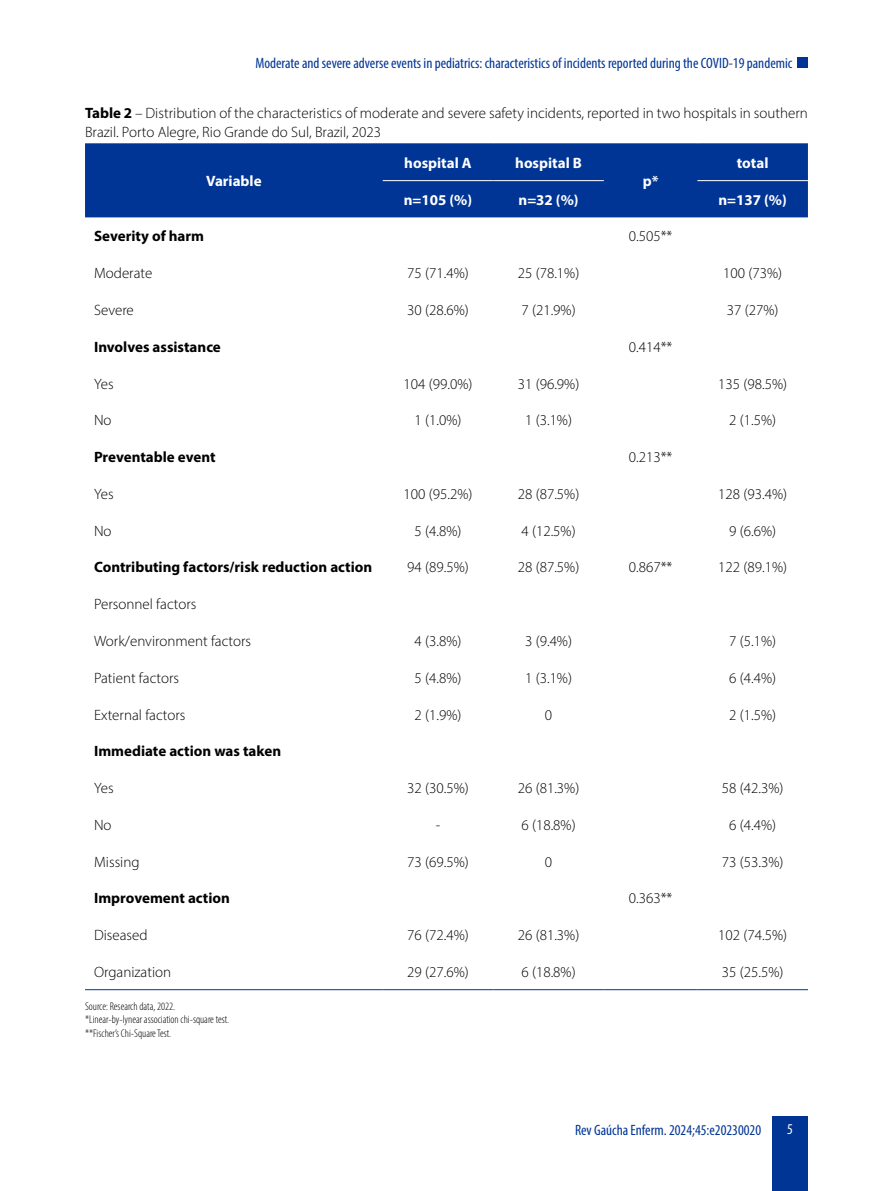
<style>
.page{position:relative;width:893px;height:1191px;background:#fff}
.page>*{position:absolute;margin:0;border:0;box-sizing:border-box;transform-origin:0 0}
.t1{font:300 15px/19.5px "Myriad Pro";color:#000}
.t2{font:condensed 15px "Myriad Pro";color:#003595}
.t3{font:700 15px "Myriad Pro";color:#000}
.t4{font:700 15px "Myriad Pro";color:#fff}
.t5{font:condensed 15px "Myriad Pro";color:#fff}
.t6{font:300 condensed 11.25px/13.5px "Myriad Pro";color:#000}
.s1{font-weight:700}
</style>
<div class="page">
<div style="left:772px;top:1116px;width:36px;height:75px;background:#003595"></div>
<div style="left:798px;top:57px;width:10px;height:11px;background:#003595"></div>
<div style="left:85px;top:144px;width:723px;height:73px;background:#003595"></div>
<hr style="left:85px;top:143px;width:298px;height:1px;background:#003595">
<hr style="left:383px;top:143px;width:110px;height:1px;background:#003595">
<hr style="left:493px;top:143px;width:111px;height:1px;background:#003595">
<hr style="left:604px;top:143px;width:93px;height:1px;background:#003595">
<hr style="left:697px;top:143px;width:111px;height:1px;background:#003595">
<hr style="left:85px;top:989px;width:298px;height:1px;background:#003595">
<hr style="left:383px;top:989px;width:110px;height:1px;background:#003595">
<hr style="left:493px;top:989px;width:111px;height:1px;background:#003595">
<hr style="left:604px;top:989px;width:93px;height:1px;background:#003595">
<hr style="left:697px;top:989px;width:111px;height:1px;background:#003595">
<hr style="left:383px;top:180px;width:110px;height:1px;background:#fff">
<hr style="left:493px;top:180px;width:111px;height:1px;background:#fff">
<hr style="left:697px;top:180px;width:111px;height:1px;background:#fff">
<p class="t2" style="left:255px;top:54px;width:538px">Moderate and severe adverse events in pediatrics: characteristics of incidents reported during the COVID-19 pandemic</p>
<p class="t1" style="left:85px;top:103px;width:724px"><span class="s1">Table 2</span> – Distribution of the characteristics of moderate and severe safety incidents, reported in two hospitals in southern<br>Brazil. Porto Alegre, Rio Grande do Sul, Brazil, 2023</p>
<p class="t4" style="left:206px;top:171px;width:57px">Variable</p>
<p class="t4" style="left:404px;top:153px;width:69px">hospital A</p>
<p class="t4" style="left:515px;top:153px;width:68px">hospital B</p>
<p class="t4" style="left:737px;top:153px;width:33px">total</p>
<p class="t4" style="left:643px;top:171px;width:17px">p*</p>
<p class="t4" style="left:404px;top:190px;width:70px">n=105 (%)</p>
<p class="t4" style="left:519px;top:190px;width:62px">n=32 (%)</p>
<p class="t4" style="left:718px;top:190px;width:70px">n=137 (%)</p>
<p class="t3" style="left:94px;top:227px;width:112px">Severity of harm</p>
<p class="t1" style="left:629px;top:226px;width:45px">0.505**</p>
<p class="t1" style="left:94px;top:263px;width:60px">Moderate</p>
<p class="t1" style="left:407px;top:263px;width:63px">75 (71.4%)</p>
<p class="t1" style="left:518px;top:263px;width:63px">25 (78.1%)</p>
<p class="t1" style="left:723px;top:263px;width:60px">100 (73%)</p>
<p class="t1" style="left:94px;top:300px;width:41px">Severe</p>
<p class="t1" style="left:407px;top:300px;width:63px">30 (28.6%)</p>
<p class="t1" style="left:521px;top:300px;width:56px">7 (21.9%)</p>
<p class="t1" style="left:727px;top:300px;width:53px">37 (27%)</p>
<p class="t3" style="left:94px;top:337px;width:128px">Involves assistance</p>
<p class="t1" style="left:629px;top:337px;width:45px">0.414**</p>
<p class="t1" style="left:94px;top:374px;width:21px">Yes</p>
<p class="t1" style="left:404px;top:374px;width:70px">104 (99.0%)</p>
<p class="t1" style="left:518px;top:374px;width:63px">31 (96.9%)</p>
<p class="t1" style="left:718px;top:374px;width:70px">135 (98.5%)</p>
<p class="t1" style="left:94px;top:410px;width:19px">No</p>
<p class="t1" style="left:415px;top:410px;width:48px">1 (1.0%)</p>
<p class="t1" style="left:525px;top:410px;width:48px">1 (3.1%)</p>
<p class="t1" style="left:729px;top:410px;width:48px">2 (1.5%)</p>
<p class="t3" style="left:94px;top:447px;width:123px">Preventable event</p>
<p class="t1" style="left:629px;top:447px;width:45px">0.213**</p>
<p class="t1" style="left:94px;top:484px;width:21px">Yes</p>
<p class="t1" style="left:404px;top:484px;width:70px">100 (95.2%)</p>
<p class="t1" style="left:518px;top:484px;width:63px">28 (87.5%)</p>
<p class="t1" style="left:718px;top:484px;width:70px">128 (93.4%)</p>
<p class="t1" style="left:94px;top:521px;width:19px">No</p>
<p class="t1" style="left:415px;top:521px;width:48px">5 (4.8%)</p>
<p class="t1" style="left:521px;top:521px;width:56px">4 (12.5%)</p>
<p class="t1" style="left:729px;top:521px;width:48px">9 (6.6%)</p>
<p class="t3" style="left:94px;top:557px;width:280px">Contributing factors/risk reduction action</p>
<p class="t1" style="left:407px;top:557px;width:63px">94 (89.5%)</p>
<p class="t1" style="left:518px;top:557px;width:63px">28 (87.5%)</p>
<p class="t1" style="left:629px;top:557px;width:45px">0.867**</p>
<p class="t1" style="left:718px;top:557px;width:70px">122 (89.1%)</p>
<p class="t1" style="left:94px;top:594px;width:104px">Personnel factors</p>
<p class="t1" style="left:94px;top:631px;width:159px">Work/environment factors</p>
<p class="t1" style="left:415px;top:631px;width:48px">4 (3.8%)</p>
<p class="t1" style="left:525px;top:631px;width:48px">3 (9.4%)</p>
<p class="t1" style="left:729px;top:631px;width:48px">7 (5.1%)</p>
<p class="t1" style="left:94px;top:668px;width:87px">Patient factors</p>
<p class="t1" style="left:415px;top:668px;width:48px">5 (4.8%)</p>
<p class="t1" style="left:525px;top:668px;width:48px">1 (3.1%)</p>
<p class="t1" style="left:729px;top:668px;width:48px">6 (4.4%)</p>
<p class="t1" style="left:94px;top:704px;width:93px">External factors</p>
<p class="t1" style="left:415px;top:704px;width:48px">2 (1.9%)</p>
<p class="t1" style="left:545px;top:704px;width:9px">0</p>
<p class="t1" style="left:729px;top:704px;width:48px">2 (1.5%)</p>
<p class="t3" style="left:94px;top:741px;width:189px">Immediate action was taken</p>
<p class="t1" style="left:94px;top:778px;width:21px">Yes</p>
<p class="t1" style="left:407px;top:778px;width:63px">32 (30.5%)</p>
<p class="t1" style="left:518px;top:778px;width:63px">26 (81.3%)</p>
<p class="t1" style="left:722px;top:778px;width:63px">58 (42.3%)</p>
<p class="t1" style="left:94px;top:815px;width:19px">No</p>
<p class="t1" style="left:436px;top:815px;width:6px">-</p>
<p class="t1" style="left:521px;top:815px;width:56px">6 (18.8%)</p>
<p class="t1" style="left:729px;top:815px;width:48px">6 (4.4%)</p>
<p class="t1" style="left:94px;top:851px;width:47px">Missing</p>
<p class="t1" style="left:407px;top:851px;width:63px">73 (69.5%)</p>
<p class="t1" style="left:545px;top:851px;width:9px">0</p>
<p class="t1" style="left:722px;top:851px;width:63px">73 (53.3%)</p>
<p class="t3" style="left:94px;top:888px;width:137px">Improvement action</p>
<p class="t1" style="left:629px;top:888px;width:45px">0.363**</p>
<p class="t1" style="left:94px;top:925px;width:55px">Diseased</p>
<p class="t1" style="left:407px;top:925px;width:63px">76 (72.4%)</p>
<p class="t1" style="left:518px;top:925px;width:63px">26 (81.3%)</p>
<p class="t1" style="left:718px;top:925px;width:70px">102 (74.5%)</p>
<p class="t1" style="left:94px;top:962px;width:79px">Organization</p>
<p class="t1" style="left:407px;top:962px;width:63px">29 (27.6%)</p>
<p class="t1" style="left:521px;top:962px;width:56px">6 (18.8%)</p>
<p class="t1" style="left:722px;top:962px;width:63px">35 (25.5%)</p>
<p class="t6" style="left:85px;top:999px;width:145px">Source: Research data, 2022. *Linear-by-lynear association chi-square test. **Fischer’s Chi-Square Test.</p>
<p class="t2" style="left:575px;top:1121px;width:188px">Rev Gaúcha Enferm. 2024;45:e20230020</p>
<p class="t5" style="left:787px;top:1120px;width:7px">5</p>
</div>
